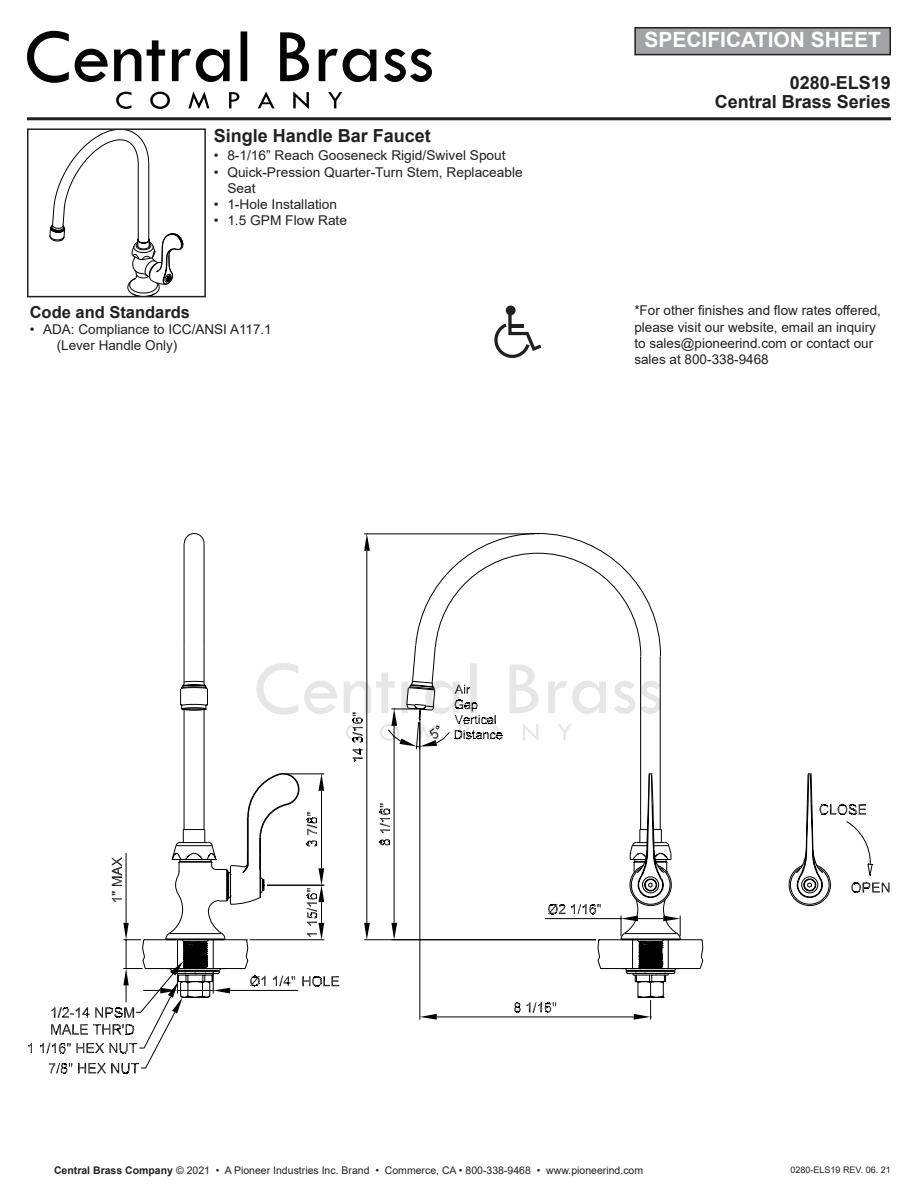
<style>
.page{position:relative;width:918px;height:1188px;background:#fff}
.page>*{position:absolute;margin:0;border:0;box-sizing:border-box;transform-origin:0 0}
.t1{font:700 21px "Arial";color:#fff}
.t2{font:700 18px "Arial";color:#231f20}
.t3{font:700 16.5px "Arial";color:#231f20}
.t4{font:13.5px/16.2px "Arial";color:#231f20}
.t5{font:10.5px "Arial";color:#231f20}
.t6{font:9px "Arial";color:#231f20}
.s1{font-weight:700}
</style>
<div class="page">
<svg style="left:29px;top:1043px;width:3px;height:10px"></svg>
<hr style="left:27px;top:117px;width:864px;height:3px;background:#231f20">
<svg style="left:49px;top:131px;width:135px;height:163px"></svg>
<div style="left:27px;top:128px;width:179px;height:169px;border:2px solid #231f20"></div>
<div style="left:635px;top:28px;width:255px;height:27px;background:#a1a3a6"></div>
<div style="left:634px;top:27px;width:257px;height:28px;border:2px solid #231f20"></div>
<svg style="left:494px;top:314px;width:47px;height:44px"></svg>
<div style="left:506px;top:306px;width:10px;height:9px;background:#231f20;border-radius:50%"></div>
<svg style="left:280px;top:32px;width:152px;height:50px"></svg>
<svg style="left:27px;top:31px;width:220px;height:52px"></svg>
<svg style="left:116px;top:91px;width:226px;height:18px"></svg>
<svg style="left:40px;top:533px;width:849px;height:541px"></svg>
<p class="t1" style="left:644px;top:25px;width:238px">SPECIFICATION SHEET</p>
<p class="t2" style="left:790px;top:70px;width:103px">0280-ELS19</p>
<p class="t2" style="left:214px;top:123px;width:219px">Single Handle Bar Faucet</p>
<p class="t4" style="left:214px;top:147px;width:293px">• 8-1/16” Reach Gooseneck Rigid/Swivel Spout</p>
<p class="t4" style="left:227px;top:164px;width:297px;text-indent:-14px">• Quick-Pression Quarter-Turn Stem, Replaceable<br>Seat</p>
<p class="t4" style="left:214px;top:196px;width:125px">• 1-Hole Installation</p>
<p class="t4" style="left:214px;top:212px;width:135px">• 1.5 GPM Flow Rate</p>
<p class="t3" style="left:30px;top:300px;width:162px">Code and Standards</p>
<p class="t4" style="left:57px;top:321px;width:217px;text-indent:-27px">• ADA: Compliance to ICC/ANSI A117.1 (Lever Handle Only)</p>
<p class="t2" style="left:715px;top:89px;width:178px">Central Brass Series</p>
<p class="t4" style="left:634px;top:302px;width:248px">*For other finishes and flow rates offered, please visit our website, email an inquiry to sales@pioneerind.com or contact our sales at 800-338-9468</p>
<p class="t5" style="left:54px;top:1163px;width:591px"><span class="s1">Central Brass Company</span> © 2021 • A Pioneer Industries Inc. Brand • Commerce, CA • 800-338-9468 • www.pioneerind.com</p>
<p class="t6" style="left:791px;top:1164px;width:102px">0280-ELS19 REV. 06. 21</p>
</div>
